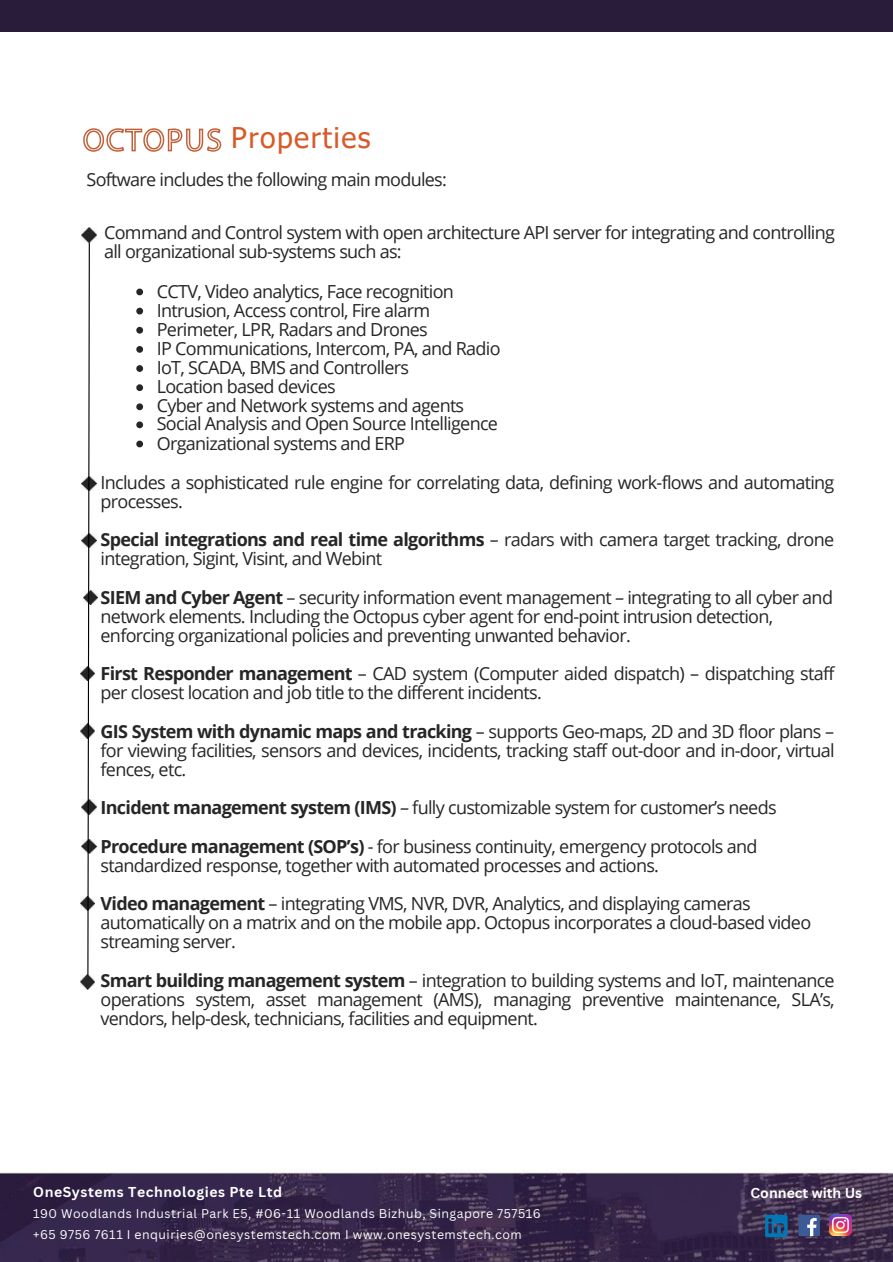
<style>
.page{position:relative;width:893px;height:1262px;background:#fff}
.page>*{position:absolute;margin:0;border:0;box-sizing:border-box;transform-origin:0 0}
.t1{font:28.5px "Tahoma";letter-spacing:.05em;color:#d75a28}
.t2{font:18px/19.2px "Open Sans";letter-spacing:-.04em;color:#272525}
.t3{font:700 13.95px "Canva Sans";letter-spacing:.04em;color:#fff}
.t4{font:700 13.95px "Canva Sans";color:#fff}
.t5{font:12.3px "Canva Sans";letter-spacing:.04em;color:#fff}
.s1{font-weight:700}
</style>
<div class="page">
<div style="left:0;top:0;width:892px;height:31px;background:#291c3b"></div>
<img style="left:82px;top:227px;width:14px;height:15px">
<img style="left:80px;top:974px;width:15px;height:14px">
<img style="left:0;top:1169px;width:892px;height:92px">
<svg style="left:136px;top:288px;width:7px;height:7px"></svg>
<svg style="left:136px;top:308px;width:7px;height:6px"></svg>
<svg style="left:136px;top:327px;width:7px;height:6px"></svg>
<svg style="left:136px;top:346px;width:7px;height:7px"></svg>
<svg style="left:136px;top:365px;width:7px;height:7px"></svg>
<svg style="left:136px;top:384px;width:7px;height:7px"></svg>
<svg style="left:136px;top:403px;width:7px;height:7px"></svg>
<svg style="left:136px;top:421px;width:7px;height:7px"></svg>
<svg style="left:136px;top:440px;width:7px;height:7px"></svg>
<svg style="left:83px;top:128px;width:138px;height:24px"></svg>
<img style="left:82px;top:476px;width:14px;height:14px">
<img style="left:82px;top:533px;width:14px;height:15px">
<img style="left:83px;top:590px;width:15px;height:14px">
<img style="left:80px;top:666px;width:15px;height:14px">
<img style="left:80px;top:723px;width:15px;height:15px">
<img style="left:82px;top:799px;width:14px;height:15px">
<img style="left:82px;top:839px;width:14px;height:14px">
<img style="left:80px;top:896px;width:15px;height:14px">
<svg style="left:87px;top:241px;width:3px;height:734px"></svg>
<svg style="left:764px;top:1214px;width:23px;height:22px"></svg>
<div style="left:798px;top:1214px;width:21px;height:21px;background:#3d5a98"></div>
<svg style="left:807px;top:1218px;width:9px;height:17px"></svg>
<img style="left:829px;top:1213px;width:21px;height:22px">
<p class="t1" style="left:231px;top:120px;width:141px">Properties</p>
<p class="t2" style="left:86px;top:169px;width:362px">Software includes the following main modules:</p>
<p class="t2" style="left:104px;top:222px;width:732px">Command and Control system with open architecture API server for integrating and controlling all organizational sub-systems such as:</p>
<p class="t2" style="left:157px;top:281px;width:298px">CCTV, Video analytics, Face recognition</p>
<p class="t2" style="left:157px;top:300px;width:275px">Intrusion, Access control, Fire alarm</p>
<p class="t2" style="left:157px;top:319px;width:272px">Perimeter, LPR, Radars and Drones</p>
<p class="t2" style="left:157px;top:338px;width:345px">IP Communications, Intercom, PA, and Radio</p>
<p class="t2" style="left:157px;top:357px;width:253px">IoT, SCADA, BMS and Controllers</p>
<p class="t2" style="left:157px;top:376px;width:180px">Location based devices</p>
<p class="t2" style="left:157px;top:396px;width:309px">Cyber and Network systems and agents</p>
<p class="t2" style="left:157px;top:414px;width:342px">Social Analysis and Open Source Intelligence</p>
<p class="t2" style="left:157px;top:433px;width:250px">Organizational systems and ERP</p>
<p class="t2" style="left:100px;top:472px;width:735px">Includes a sophisticated rule engine for correlating data, defining work-flows and automating processes.</p>
<p class="t2" style="left:100px;top:529px;width:734px"><span class="s1">Special integrations and real time algorithms</span> – radars with camera target tracking, drone integration, Sigint, Visint, and Webint</p>
<p class="t2" style="left:100px;top:587px;width:733px"><span class="s1">SIEM and Cyber Agent</span> – security information event management – integrating to all cyber and network elements. Including the Octopus cyber agent for end-point intrusion detection, enforcing organizational policies and preventing unwanted behavior.</p>
<p class="t2" style="left:100px;top:663px;width:735px"><span class="s1">First Responder management</span> – CAD system (Computer aided dispatch) – dispatching staff per closest location and job title to the different incidents.</p>
<p class="t2" style="left:100px;top:721px;width:735px;text-align:justify"><span class="s1">GIS System with dynamic maps and tracking</span> – supports Geo-maps, 2D and 3D floor plans – for viewing facilities, sensors and devices, incidents, tracking staff out-door and in-door, virtual fences, etc.</p>
<p class="t2" style="left:100px;top:797px;width:677px"><span class="s1">Incident management system (IMS)</span> – fully customizable system for customer’s needs</p>
<p class="t2" style="left:100px;top:835px;width:658px"><span class="s1">Procedure management (SOP’s)</span> - for business continuity, emergency protocols and standardized response, together with automated processes and actions.</p>
<p class="t2" style="left:100px;top:893px;width:711px"><span class="s1">Video management</span> – integrating VMS, NVR, DVR, Analytics, and displaying cameras automatically on a matrix and on the mobile app. Octopus incorporates a cloud-based video streaming server.</p>
<p class="t2" style="left:100px;top:969px;width:735px;text-align:justify"><span class="s1">Smart building management system</span> – integration to building systems and IoT, maintenance operations system, asset management (AMS), managing preventive maintenance, SLA’s, vendors, help-desk, technicians, facilities and equipment.</p>
<p class="t3" style="left:33px;top:1181px;width:250px">OneSystems Technologies Pte Ltd</p>
<p class="t5" style="left:33px;top:1204px;width:509px">190 Woodlands Industrial Park E5, #06-11 Woodlands Bizhub, Singapore 757516</p>
<p class="t5" style="left:33px;top:1225px;width:490px">+65 9756 7611 I enquiries@onesystemstech.com I www.onesystemstech.com</p>
<p class="t4" style="left:750px;top:1182px;width:113px">Connect with Us</p>
</div>
